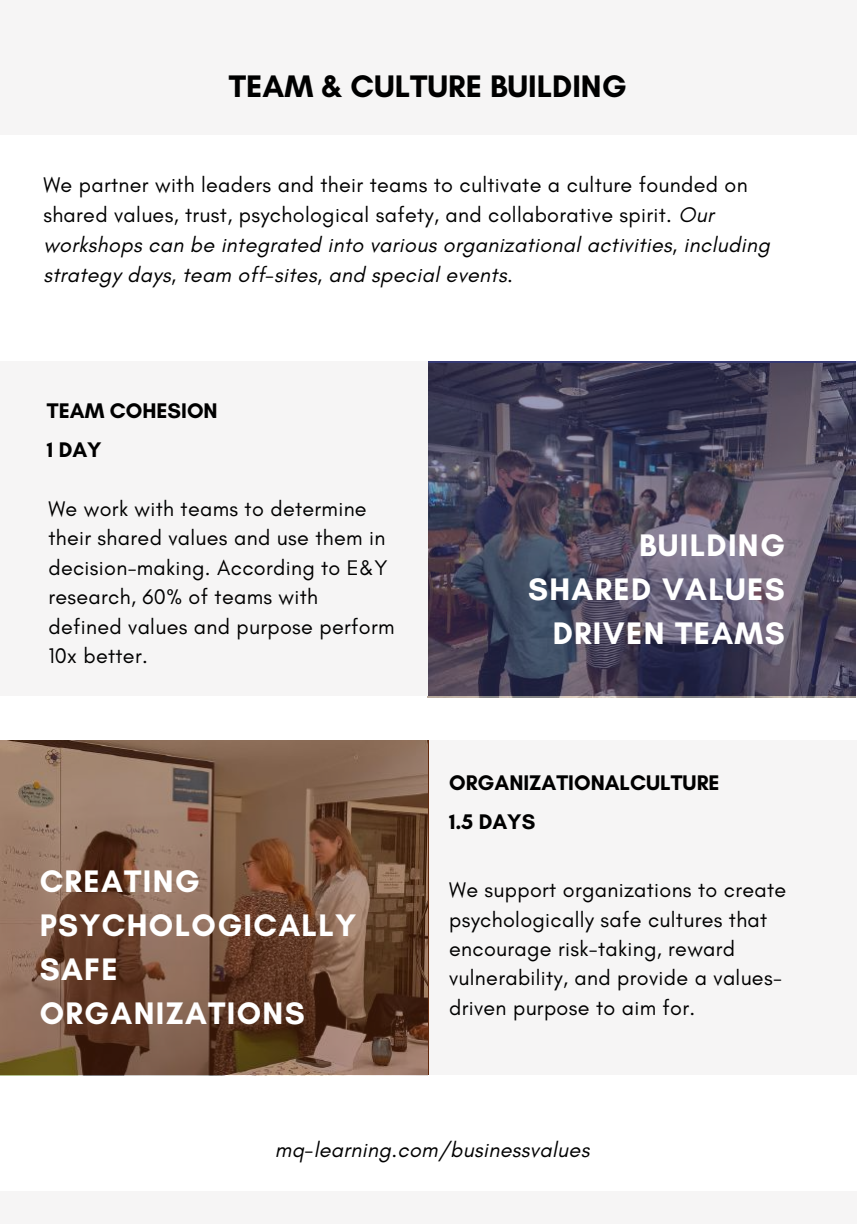
<style>
.page{position:relative;width:857px;height:1224px;background:#fff}
.page>*{position:absolute;margin:0;border:0;box-sizing:border-box;transform-origin:0 0}
.t1{font:700 46.2px/54.4px "Glacial Indifference";letter-spacing:.05em;color:#fff}
.t2{font:700 31.8px/44.2px "Glacial Indifference";letter-spacing:.04em;color:#fff;text-align:right}
.t3{font:700 31.8px "Glacial Indifference";color:#000}
.t4{font:21.6px/29.4px "Glacial Indifference";letter-spacing:.015em;color:#000}
.t5{font:700 21.6px/38.8px "Glacial Indifference";color:#000}
.t6{font:italic 21.6px "Glacial Indifference";letter-spacing:.015em;color:#000}
.s1{font-style:italic}
</style>
<div class="page">
<div style="left:0;top:0;width:856px;height:135px;background:#f6f5f5"></div>
<img style="left:427px;top:363px;width:428px;height:335px">
<div style="left:0;top:361px;width:427px;height:334px;background:#f6f5f5"></div>
<div style="left:428px;top:741px;width:428px;height:334px;background:#f6f5f5"></div>
<img style="left:0;top:741px;width:427px;height:334px">
<div style="left:0;top:1191px;width:856px;height:33px;background:#f6f5f5"></div>
<h2 class="t3" style="left:229px;top:66px;width:399px">TEAM &amp; CULTURE BUILDING</h2>
<p class="t4" style="left:43px;top:169px;width:728px;line-height:30px">We partner with leaders and their teams to cultivate a culture founded on shared values, trust, psychological safety, and collaborative spirit. <span class="s1">Our workshops can be integrated into various organizational activities, including strategy days, team off-sites, and special events.</span></p>
<p class="t5" style="left:47px;top:391px;width:172px">TEAM COHESION<br>1 DAY</p>
<p class="t4" style="left:48px;top:494px;width:348px">We work with teams to determine their shared values and use them in decision-making. According to E&amp;Y research, 60% of teams with defined values and purpose perform<br>10x better.</p>
<h1 class="t1" style="left:19px;top:832px;width:268px">REIGNITING<br>VALUES IN<br>BUSINESS</h1>
<h2 class="t2" style="left:40px;top:859px;width:318px;text-align:left">CREATING<br>PSYCHOLOGICALLY<br>SAFE<br>ORGANIZATIONS</h2>
<h2 class="t2" style="left:528px;top:523px;width:258px">BUILDING<br>SHARED VALUES<br>DRIVEN TEAMS</h2>
<p class="t5" style="left:449px;top:763px;width:272px">ORGANIZATIONALCULTURE<br>1.5 DAYS</p>
<p class="t4" style="left:449px;top:875px;width:338px">We support organizations to create psychologically safe cultures that encourage risk-taking, reward vulnerability, and provide a values&shy;driven purpose to aim for.</p>
<p class="t6" style="left:275px;top:1137px;width:316px">mq-learning.com/businessvalues</p>
</div>
